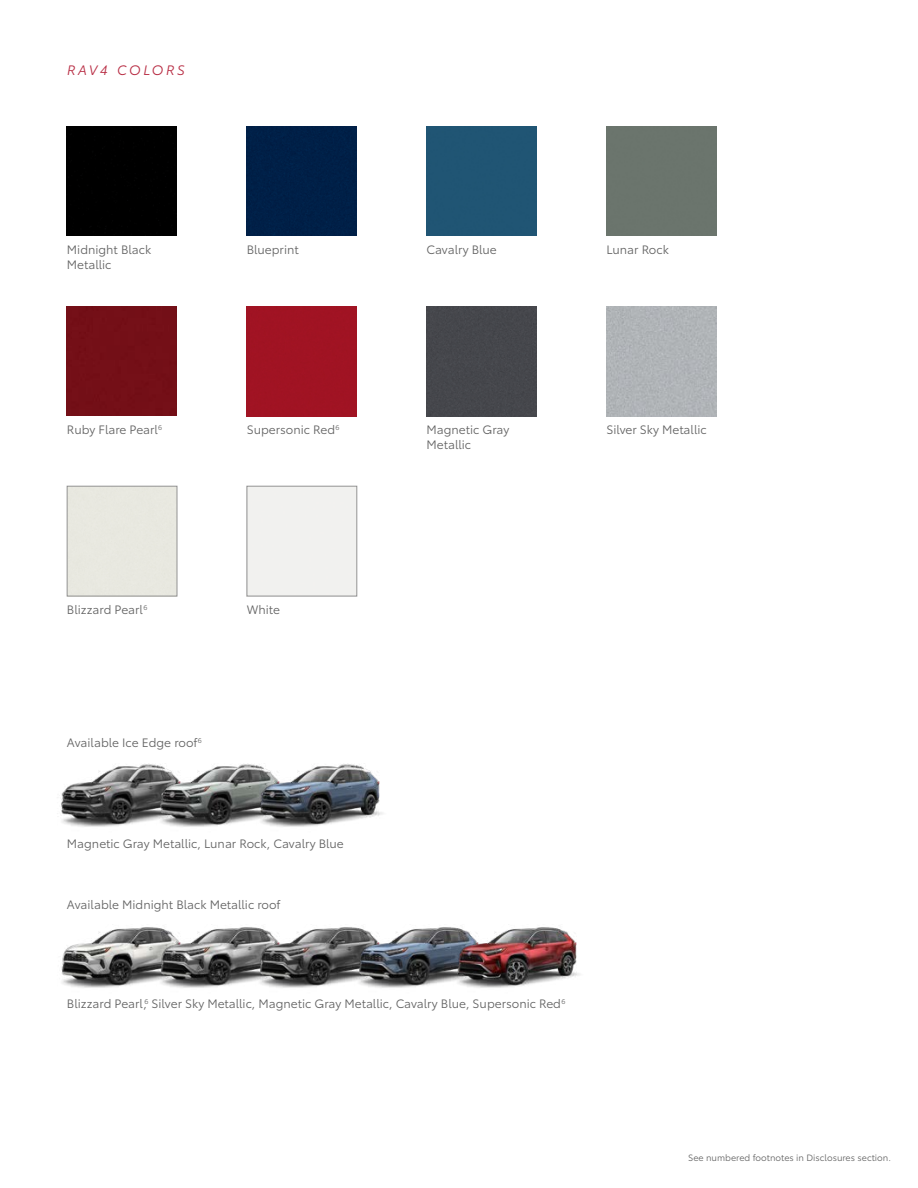
<style>
.page{position:relative;width:918px;height:1188px;background:#fff}
.page>*{position:absolute;margin:0;border:0;box-sizing:border-box;transform-origin:0 0}
.t1{font:italic 13.5px "Toyota Type";letter-spacing:.195em;color:#b82d44}
.t2{font:12px/15px "Toyota Type";color:#636363}
.t3{font:9px "Toyota Type";color:#636363}
</style>
<div class="page">
<img style="left:61px;top:766px;width:74px;height:61px">
<img style="left:135px;top:763px;width:100px;height:64px">
<img style="left:235px;top:763px;width:148px;height:64px">
<div style="left:67px;top:126px;width:110px;height:110px;background:#000"></div>
<div style="left:247px;top:126px;width:110px;height:110px;background:#002047"></div>
<div style="left:427px;top:126px;width:109px;height:110px;background:#205574"></div>
<div style="left:67px;top:306px;width:110px;height:110px;background:#740f17"></div>
<div style="left:606px;top:306px;width:110px;height:110px;background:#b0b4b7"></div>
<div style="left:247px;top:306px;width:110px;height:110px;background:#a01323"></div>
<div style="left:67px;top:486px;width:110px;height:110px;border:1px solid #939393"></div>
<div style="left:427px;top:306px;width:109px;height:110px;background:#45474c"></div>
<div style="left:247px;top:486px;width:110px;height:110px;border:1px solid #939393"></div>
<img style="left:61px;top:928px;width:74px;height:60px">
<img style="left:135px;top:927px;width:99px;height:61px">
<img style="left:234px;top:927px;width:100px;height:61px">
<img style="left:334px;top:927px;width:98px;height:61px">
<img style="left:432px;top:927px;width:148px;height:61px">
<p class="t1" style="left:67px;top:60px;width:119px">RAV4 COLORS</p>
<p class="t2" style="left:67px;top:241px;width:86px">Midnight Black<br>Metallic</p>
<p class="t2" style="left:247px;top:241px;width:53px">Blueprint</p>
<p class="t2" style="left:427px;top:241px;width:72px">Cavalry Blue</p>
<p class="t2" style="left:606px;top:241px;width:64px">Lunar Rock</p>
<p class="t2" style="left:67px;top:421px;width:97px">Ruby Flare Pearl<sup>6</sup></p>
<p class="t2" style="left:606px;top:421px;width:102px">Silver Sky Metallic</p>
<p class="t2" style="left:247px;top:421px;width:94px">Supersonic Red<sup>6</sup></p>
<p class="t2" style="left:427px;top:421px;width:84px">Magnetic Gray<br>Metallic</p>
<p class="t2" style="left:67px;top:601px;width:82px">Blizzard Pearl<sup>6</sup></p>
<p class="t2" style="left:247px;top:601px;width:35px">White</p>
<p class="t2" style="left:67px;top:734px;width:137px">Available Ice Edge roof<sup>6</sup></p>
<p class="t2" style="left:67px;top:835px;width:278px">Magnetic Gray Metallic, Lunar Rock, Cavalry Blue</p>
<p class="t2" style="left:67px;top:896px;width:215px">Available Midnight Black Metallic roof</p>
<p class="t2" style="left:67px;top:995px;width:500px">Blizzard Pearl,<sup>6</sup> Silver Sky Metallic, Magnetic Gray Metallic, Cavalry Blue, Supersonic Red<sup>6</sup></p>
<p class="t3" style="left:688px;top:1151px;width:204px">See numbered footnotes in Disclosures section.</p>
</div>
